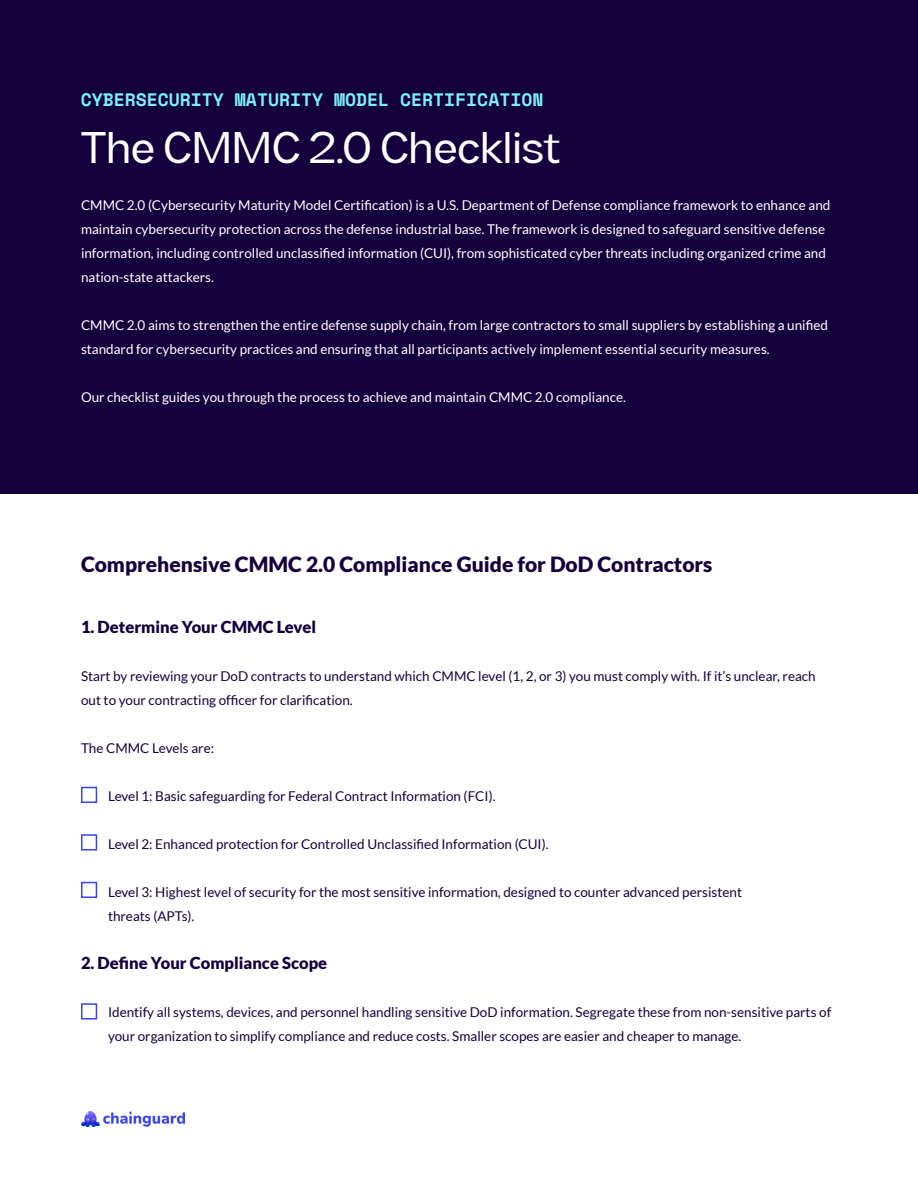
<style>
.page{position:relative;width:918px;height:1188px;background:#fff}
.page>*{position:absolute;margin:0;border:0;box-sizing:border-box;transform-origin:0 0}
.t1{font:500 39px "Bw Fusiona DEMO 56";color:#fff}
.t2{font:900 21px "Lato";color:#14003d}
.t3{font:700 18px "Space Mono";color:#7af0fe}
.t4{font:900 16.5px "Lato";color:#14003d}
.t5{font:13.5px/24px "Lato";color:#fff}
.t6{font:13.5px/24px "Lato";color:#14003d}
</style>
<div class="page">
<div style="left:0;top:0;width:918px;height:494px;background:#14003d"></div>
<img style="left:81px;top:1111px;width:104px;height:15px">
<svg style="left:81px;top:786px;width:17px;height:17px"></svg>
<svg style="left:81px;top:834px;width:17px;height:17px"></svg>
<svg style="left:81px;top:881px;width:17px;height:17px"></svg>
<svg style="left:81px;top:1003px;width:17px;height:17px"></svg>
<h3 class="t3" style="left:81px;top:86px;width:464px">CYBERSECURITY MATURITY MODEL CERTIFICATION</h3>
<h1 class="t1" style="left:81px;top:123px;width:481px">The CMMC 2.0 Checklist</h1>
<p class="t5" style="left:81px;top:193px;width:751px">CMMC 2.0 (Cybersecurity Maturity Model Certification) is a U.S. Department of Defense compliance framework to enhance and maintain cybersecurity protection across the defense industrial base. The framework is designed to safeguard sensitive defense information, including controlled unclassified information (CUI), from sophisticated cyber threats including organized crime and nation-state attackers.</p>
<p class="t5" style="left:81px;top:313px;width:749px">CMMC 2.0 aims to strengthen the entire defense supply chain, from large contractors to small suppliers by establishing a unified standard for cybersecurity practices and ensuring that all participants actively implement essential security measures.</p>
<p class="t5" style="left:81px;top:385px;width:546px">Our checklist guides you through the process to achieve and maintain CMMC 2.0 compliance.</p>
<h2 class="t2" style="left:81px;top:552px;width:633px">Comprehensive CMMC 2.0 Compliance Guide for DoD Contractors</h2>
<p class="t4" style="left:81px;top:617px;width:237px">1. Determine Your CMMC Level</p>
<p class="t6" style="left:81px;top:664px;width:736px">Start by reviewing your DoD contracts to understand which CMMC level (1, 2, or 3) you must comply with. If it’s unclear, reach out to your contracting officer for clarification.</p>
<p class="t6" style="left:81px;top:736px;width:135px">The CMMC Levels are:</p>
<p class="t6" style="left:108px;top:784px;width:389px">Level 1: Basic safeguarding for Federal Contract Information (FCI).</p>
<p class="t6" style="left:108px;top:832px;width:442px">Level 2: Enhanced protection for Controlled Unclassified Information (CUI).</p>
<p class="t6" style="left:108px;top:880px;width:636px">Level 3: Highest level of security for the most sensitive information, designed to counter advanced persistent threats (APTs).</p>
<p class="t4" style="left:81px;top:953px;width:248px">2. Define Your Compliance Scope</p>
<p class="t6" style="left:108px;top:1000px;width:725px">Identify all systems, devices, and personnel handling sensitive DoD information. Segregate these from non-sensitive parts of your organization to simplify compliance and reduce costs. Smaller scopes are easier and cheaper to manage.</p>
</div>
